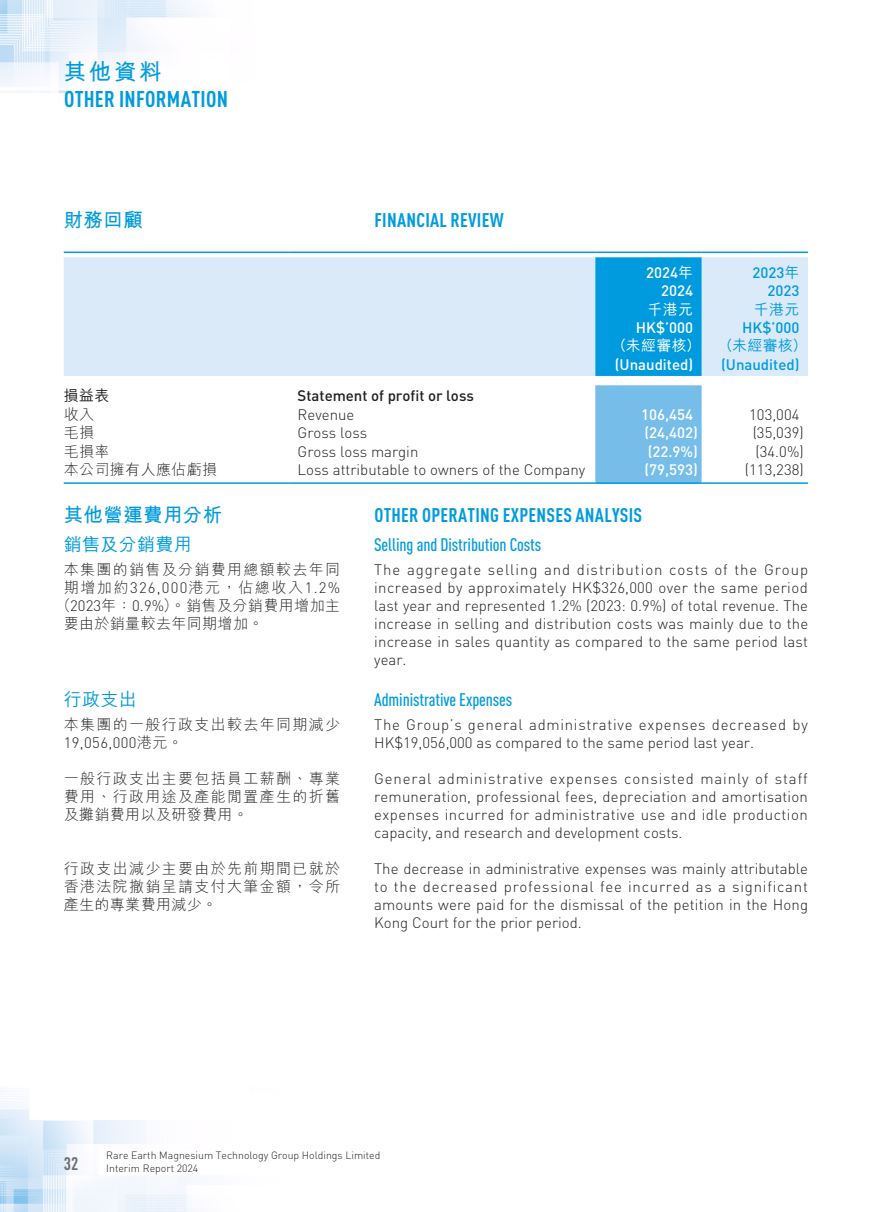
<style>
.page{position:relative;width:893px;height:1212px;background:#fff}
.page>*{position:absolute;margin:0;border:0;box-sizing:border-box;transform-origin:0 0}
.t1{font:700 condensed 22.5px "DIN Pro";letter-spacing:.015em;color:#009bde}
.t2{font:700 22.5px "M Hei HK";color:#009bde}
._01_Head1{font:700 condensed 19.5px "DIN Pro";letter-spacing:.015em;color:#009bde}
._01_Head1-2{font:700 19.5px "M Hei HK";letter-spacing:.02em;color:#009bde}
._02_Head2{font:500 condensed 18px "DIN Pro";letter-spacing:-.005em;color:#009bde}
._02_Head2-2{font:500 18px "M Hei HK";letter-spacing:.02em;color:#009bde}
.t3{font:700 condensed 18px "DIN Pro";color:#6c6d70}
._00_Body{font:300 15px/18px "DIN Pro";color:#231f20;text-align:justify}
._00_Body-2{font:300 15px/18px "M Hei HK";letter-spacing:.09em;color:#231f20;text-align:justify}
._00_Body-3{font:300 15px/18px "DIN Pro";letter-spacing:.05em;color:#231f20}
._50_Table{font:500 15px "DIN Pro";color:#fff}
._50_Table-2{font:300 15px "DIN Pro";color:#231f20}
._50_Table-3{font:500 15px "DIN Pro";color:#009bde}
._00_Body-4{font:500 15px "DIN Pro";color:#231f20}
._00_Body-5{font:300 15px "M Hei HK";letter-spacing:.03em;color:#231f20}
._50_Table-4{font:300 15px "M Hei HK";letter-spacing:.025em;color:#231f20}
._00_Body-6{font:300 15px "M Hei HK";letter-spacing:.025em;color:#231f20}
._50_Table-5{font:500 15px "M Hei HK";letter-spacing:.025em;color:#fff}
._50_Table-6{font:500 15px "M Hei HK";letter-spacing:.025em;color:#009bde}
._50_Table-7{font:500 15px "M Hei HK";color:#231f20}
.t4{font:300 10.5px/13.5px "DIN Pro";color:#231f20}
.s1{font-family:"M Hei HK"}
.s2{font-family:"DIN Pro"}
</style>
<div class="page">
<img style="left:0;top:0;width:808px;height:1212px">
<div style="left:64px;top:257px;width:744px;height:119px;background:#daeaf9"></div>
<div style="left:595px;top:257px;width:107px;height:119px;background:#009bde"></div>
<div style="left:595px;top:385px;width:107px;height:97px;background:#76bdea"></div>
<hr style="left:64px;top:252px;width:225px;height:1px;background:#009bde">
<hr style="left:289px;top:252px;width:306px;height:1px;background:#009bde">
<hr style="left:595px;top:252px;width:107px;height:1px;background:#009bde">
<hr style="left:702px;top:252px;width:106px;height:1px;background:#009bde">
<hr style="left:64px;top:482px;width:225px;height:2px;background:#009bde">
<hr style="left:289px;top:482px;width:306px;height:2px;background:#009bde">
<hr style="left:595px;top:482px;width:107px;height:2px;background:#009bde">
<hr style="left:702px;top:482px;width:106px;height:2px;background:#009bde">
<h1 class="t2" style="left:64px;top:55px;width:99px">其他資料</h1>
<h1 class="t1" style="left:64px;top:82px;width:166px">OTHER INFORMATION</h1>
<p class="_01_Head1-2" style="left:64px;top:205px;width:81px">財務回顧</p>
<p class="_01_Head1" style="left:374px;top:205px;width:131px">FINANCIAL REVIEW</p>
<p class="_50_Table" style="left:646px;top:260px;width:48px">2024<span class="s1">年</span></p>
<p class="_50_Table-3" style="left:752px;top:260px;width:48px">2023<span class="s1">年</span></p>
<p class="_50_Table" style="left:661px;top:278px;width:33px">2024</p>
<p class="_50_Table-3" style="left:767px;top:278px;width:33px">2023</p>
<p class="_50_Table-5" style="left:647px;top:298px;width:47px">千港元</p>
<p class="_50_Table-6" style="left:754px;top:298px;width:47px">千港元</p>
<p class="_50_Table" style="left:636px;top:315px;width:59px">HK$’000</p>
<p class="_50_Table-3" style="left:742px;top:315px;width:59px">HK$’000</p>
<p class="_50_Table-5" style="left:612px;top:335px;width:90px">（未經審核）</p>
<p class="_50_Table-6" style="left:718px;top:335px;width:90px">（未經審核）</p>
<p class="_50_Table" style="left:615px;top:352px;width:80px">(Unaudited)</p>
<p class="_50_Table-3" style="left:721px;top:352px;width:80px">(Unaudited)</p>
<p class="_50_Table-7" style="left:64px;top:385px;width:47px">損益表</p>
<p class="_00_Body-4" style="left:298px;top:384px;width:178px">Statement of profit or loss</p>
<p class="_50_Table-4" style="left:64px;top:407px;width:32px">收入</p>
<p class="_00_Body" style="left:298px;top:404px;width:58px">Revenue</p>
<p class="_50_Table" style="left:641px;top:402px;width:53px">106,454</p>
<p class="_50_Table-2" style="left:749px;top:403px;width:52px">103,004</p>
<p class="_50_Table-4" style="left:64px;top:425px;width:32px">毛損</p>
<p class="_00_Body" style="left:298px;top:422px;width:71px">Gross loss</p>
<p class="_50_Table" style="left:644px;top:421px;width:55px">(24,402)</p>
<p class="_50_Table-2" style="left:753px;top:421px;width:52px">(35,039)</p>
<p class="_50_Table-4" style="left:64px;top:443px;width:47px">毛損率</p>
<p class="_00_Body" style="left:298px;top:441px;width:122px">Gross loss margin</p>
<p class="_50_Table" style="left:648px;top:439px;width:52px">(22.9%)</p>
<p class="_50_Table-2" style="left:756px;top:440px;width:50px">(34.0%)</p>
<p class="_50_Table-4" style="left:64px;top:462px;width:155px">本公司擁有人應佔虧損</p>
<p class="_00_Body" style="left:298px;top:459px;width:289px">Loss attributable to owners of the Company</p>
<p class="_50_Table" style="left:644px;top:457px;width:55px">(79,593)</p>
<p class="_50_Table-2" style="left:745px;top:458px;width:60px">(113,238)</p>
<p class="_01_Head1-2" style="left:64px;top:501px;width:160px">其他營運費用分析</p>
<p class="_02_Head2-2" style="left:64px;top:531px;width:130px">銷售及分銷費用</p>
<p class="_00_Body-2" style="left:64px;top:561px;width:278px">本集團的銷售及分銷費用總額較去年同</p>
<p class="_00_Body-2" style="left:64px;top:579px;width:278px">期增加約<span class="s2">326,000</span>港元，佔總收入<span class="s2">1.2%</span></p>
<p class="_00_Body-5" style="left:56px;top:598px;width:285px">（<span class="s2">2023</span>年：<span class="s2">0.9%</span>）。銷售及分銷費用增加主</p>
<p class="_00_Body-6" style="left:64px;top:616px;width:201px">要由於銷量較去年同期增加。</p>
<p class="_01_Head1" style="left:374px;top:500px;width:269px">OTHER OPERATING EXPENSES ANALYSIS</p>
<p class="_02_Head2" style="left:374px;top:531px;width:169px">Selling and Distribution Costs</p>
<p class="_00_Body" style="left:374px;top:560px;width:435px">The aggregate selling and distribution costs of the Group increased by approximately HK$326,000 over the same period last year and represented 1.2% (2023: 0.9%) of total revenue. The increase in selling and distribution costs was mainly due to the increase in sales quantity as compared to the same period last year.</p>
<p class="_02_Head2" style="left:374px;top:686px;width:139px">Administrative Expenses</p>
<p class="_00_Body-3" style="left:374px;top:714px;width:435px">The Group’s general administrative expenses decreased by<br>HK$19,056,000 as compared to the same period last year.</p>
<p class="_00_Body" style="left:374px;top:768px;width:435px">General administrative expenses consisted mainly of staff remuneration, professional fees, depreciation and amortisation expenses incurred for administrative use and idle production capacity, and research and development costs.</p>
<p class="_00_Body" style="left:374px;top:858px;width:435px">The decrease in administrative expenses was mainly attributable to the decreased professional fee incurred as a significant amounts were paid for the dismissal of the petition in the Hong Kong Court for the prior period.</p>
<p class="_02_Head2-2" style="left:64px;top:686px;width:75px">行政支出</p>
<p class="_00_Body-2" style="left:64px;top:715px;width:278px">本集團的一般行政支出較去年同期減少<br><span class="s2">19,056,000</span>港元。</p>
<p class="_00_Body-2" style="left:64px;top:769px;width:278px">一般行政支出主要包括員工薪酬、專業費用、行政用途及產能閒置產生的折舊及攤銷費用以及研發費用。</p>
<p class="_00_Body-2" style="left:64px;top:859px;width:278px">行政支出減少主要由於先前期間已就於香港法院撤銷呈請支付大筆金額，令所產生的專業費用減少。</p>
<p class="t3" style="left:64px;top:1149px;width:16px">32</p>
<p class="t4" style="left:106px;top:1147px;width:276px">Rare Earth Magnesium Technology Group Holdings Limited<br>Interim Report 2024</p>
</div>
